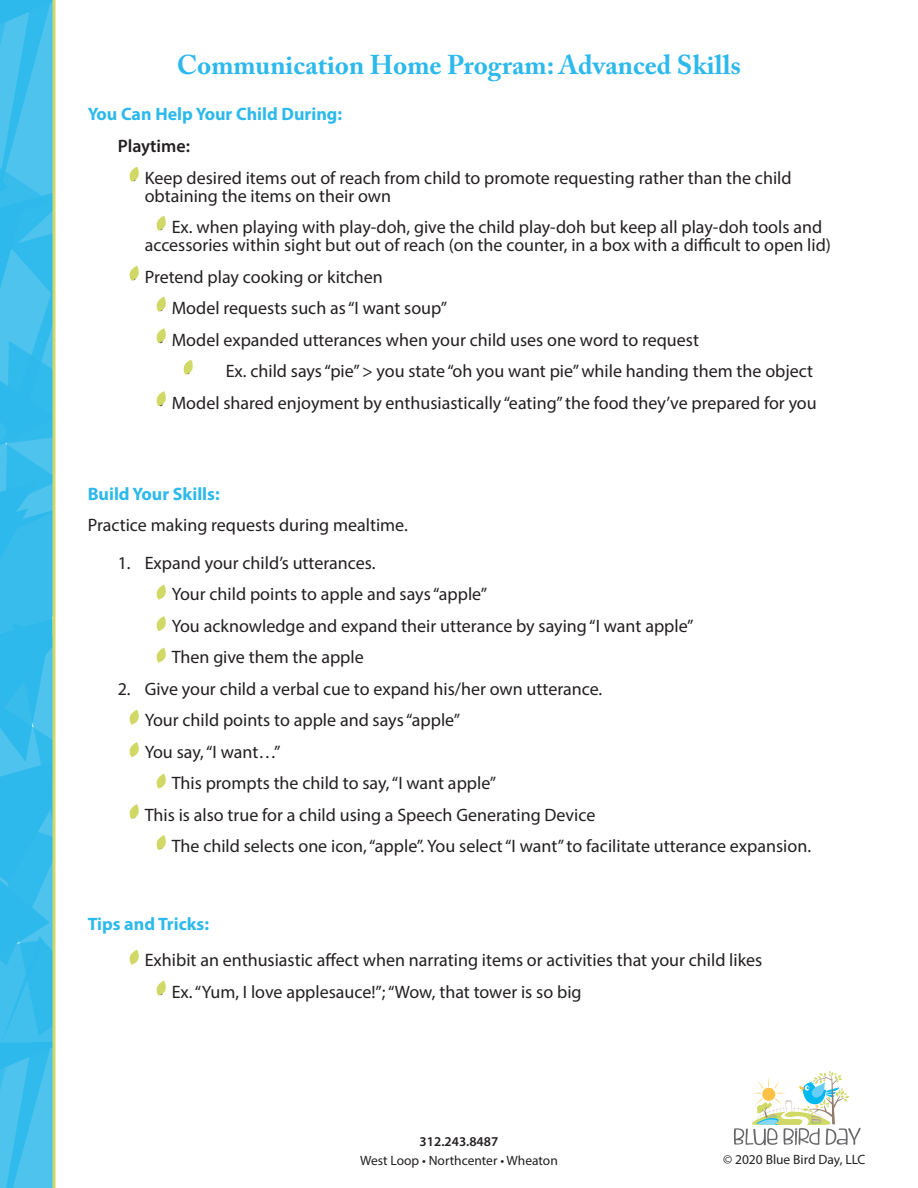
<style>
.page{position:relative;width:918px;height:1188px;background:#fff}
.page>*{position:absolute;margin:0;border:0;box-sizing:border-box;transform-origin:0 0}
.t1{font:700 27px "Adobe Caslon Pro";color:#2db9ec}
.t2{font:18px/18px "Myriad Pro";color:#231f20}
.t3{font:700 18px "Myriad Pro";color:#2db9ec}
.t4{font:600 18px "Myriad Pro";color:#231f20}
.t5{font:13.5px "Myriad Pro";color:#231f20}
.t6{font:600 13.5px "Myriad Pro";color:#231f20}
</style>
<div class="page">
<svg style="left:0;top:0;width:52px;height:1188px;background:#3bbdec"></svg>
<svg style="left:52px;top:0;width:4px;height:1188px;background:#c3d989"></svg>
<svg style="left:734px;top:1071px;width:127px;height:74px"></svg>
<svg style="left:129px;top:167px;width:10px;height:15px"></svg>
<svg style="left:156px;top:297px;width:10px;height:15px"></svg>
<svg style="left:129px;top:266px;width:10px;height:15px"></svg>
<svg style="left:156px;top:328px;width:10px;height:15px"></svg>
<svg style="left:183px;top:360px;width:10px;height:15px"></svg>
<svg style="left:156px;top:391px;width:10px;height:15px"></svg>
<svg style="left:156px;top:216px;width:10px;height:15px"></svg>
<svg style="left:156px;top:616px;width:10px;height:15px"></svg>
<svg style="left:129px;top:804px;width:10px;height:15px"></svg>
<svg style="left:156px;top:648px;width:10px;height:15px"></svg>
<svg style="left:156px;top:835px;width:10px;height:15px"></svg>
<svg style="left:156px;top:774px;width:10px;height:15px"></svg>
<svg style="left:156px;top:585px;width:10px;height:15px"></svg>
<svg style="left:129px;top:742px;width:10px;height:15px"></svg>
<svg style="left:129px;top:710px;width:10px;height:15px"></svg>
<svg style="left:129px;top:950px;width:10px;height:15px"></svg>
<svg style="left:156px;top:981px;width:10px;height:15px"></svg>
<p class="t1" style="left:177px;top:49px;width:566px">Communication Home Program: Advanced Skills</p>
<p class="t3" style="left:88px;top:102px;width:256px">You Can Help Your Child During:</p>
<p class="t4" style="left:118px;top:135px;width:74px">Playtime:</p>
<p class="t2" style="left:145px;top:168px;width:648px;text-indent:-14px">• Keep desired items out of reach from child to promote requesting rather than the child obtaining the items on their own</p>
<p class="t2" style="left:145px;top:218px;width:688px;text-align:center">• Ex. when playing with play-doh, give the child play-doh but keep all play-doh tools and accessories within sight but out of reach (on the counter, in a box with a difficult to open lid)</p>
<p class="t2" style="left:131px;top:267px;width:253px">• Pretend play cooking or kitchen</p>
<p class="t2" style="left:158px;top:299px;width:291px">• Model requests such as “I want soup”</p>
<p class="t2" style="left:158px;top:330px;width:542px">• Model expanded utterances when your child uses one word to request</p>
<p class="t2" style="left:185px;top:362px;width:629px">• Ex. child says “pie” &gt; you state “oh you want pie” while handing them the object</p>
<p class="t2" style="left:158px;top:393px;width:660px">• Model shared enjoyment by enthusiastically “eating” the food they’ve prepared for you</p>
<p class="t3" style="left:88px;top:482px;width:134px">Build Your Skills:</p>
<p class="t2" style="left:88px;top:516px;width:322px">Practice making requests during mealtime.</p>
<p class="t2" style="left:118px;top:554px;width:259px">1. Expand your child’s utterances.</p>
<p class="t2" style="left:158px;top:585px;width:330px">• Your child points to apple and says “apple”</p>
<p class="t2" style="left:158px;top:617px;width:537px">• You acknowledge and expand their utterance by saying “I want apple”</p>
<p class="t2" style="left:158px;top:648px;width:207px">• Then give them the apple</p>
<p class="t2" style="left:118px;top:680px;width:486px">2. Give your child a verbal cue to expand his/her own utterance.</p>
<p class="t2" style="left:131px;top:711px;width:330px">• Your child points to apple and says “apple”</p>
<p class="t2" style="left:131px;top:743px;width:151px">• You say, “I want…”</p>
<p class="t2" style="left:158px;top:774px;width:340px">• This prompts the child to say, “I want apple”</p>
<p class="t2" style="left:131px;top:806px;width:466px">• This is also true for a child using a Speech Generating Device</p>
<p class="t2" style="left:158px;top:837px;width:654px">• The child selects one icon, “apple”. You select “I want” to facilitate utterance expansion.</p>
<p class="t3" style="left:88px;top:912px;width:123px">Tips and Tricks:</p>
<p class="t2" style="left:131px;top:951px;width:633px">• Exhibit an enthusiastic affect when narrating items or activities that your child likes</p>
<p class="t2" style="left:158px;top:983px;width:425px">• Ex. “Yum, I love applesauce!”; “Wow, that tower is so big</p>
<p class="t6" style="left:420px;top:1133px;width:80px">312.243.8487</p>
<p class="t5" style="left:360px;top:1152px;width:199px">West Loop • Northcenter • Wheaton</p>
<p class="t5" style="left:723px;top:1152px;width:144px">© 2020 Blue Bird Day, LLC</p>
</div>
